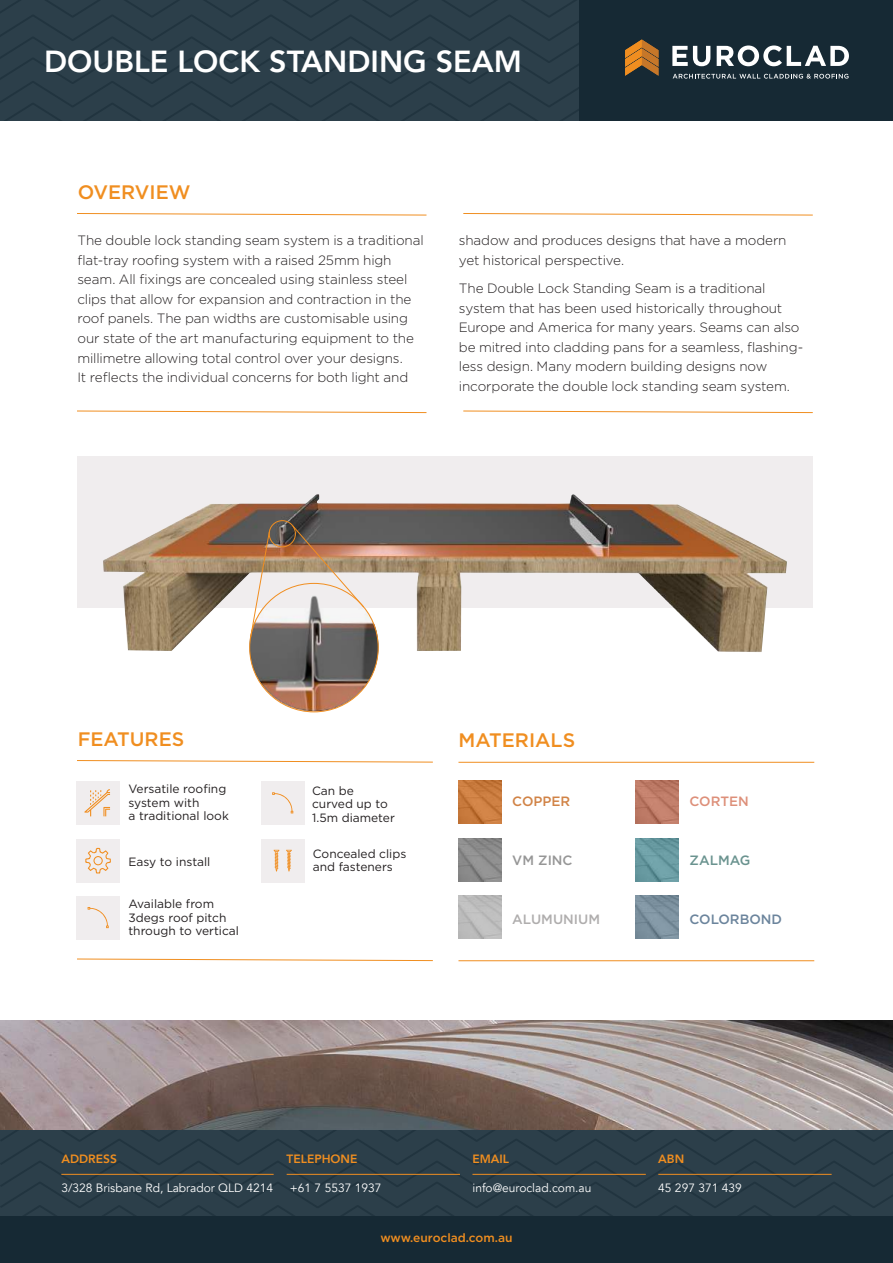
<style>
.page{position:relative;width:893px;height:1263px;background:#fff}
.page>*{position:absolute;margin:0;border:0;box-sizing:border-box;transform-origin:0 0}
.t1{font:800 30.45px "Avenir";color:#fff}
.t2{font:500 19.5px "Gotham";color:#f08e20}
.t3{font:300 13.5px/19.5px "Gotham HTF";letter-spacing:-.01em;color:#231f20}
.t4{font:500 13.5px "Gotham HTF";color:#afadad}
.t5{font:500 13.5px "Gotham HTF";color:#6b849c}
.t6{font:500 13.5px "Gotham HTF";color:#d18346}
.t7{font:500 13.5px "Gotham HTF";color:#dd8f79}
.t8{font:500 13.5px "Gotham HTF";color:#969696}
.t9{font:500 13.5px "Gotham HTF";color:#6a938f}
.t10{font:12px/13.5px "Gotham HTF";color:#231f20}
.t11{font:12px "Avenir";color:#fff}
.t12{font:800 12px "Avenir";color:#f08e20}
.t13{font:500 12px "Gotham";color:#f08e20}
</style>
<div class="page">
<div style="left:77px;top:456px;width:736px;height:151px;background:#f0edee"></div>
<div style="left:0;top:1216px;width:893px;height:47px;background:#162934"></div>
<div style="left:579px;top:0;width:314px;height:121px;background:#162934"></div>
<div style="left:77px;top:896px;width:43px;height:43px;background:#f0edee"></div>
<div style="left:76px;top:781px;width:44px;height:43px;background:#f0edee"></div>
<div style="left:261px;top:781px;width:43px;height:43px;background:#f0edee"></div>
<div style="left:76px;top:839px;width:44px;height:43px;background:#f0edee"></div>
<div style="left:261px;top:839px;width:43px;height:43px;background:#f0edee"></div>
<svg style="left:77px;top:760px;width:356px;height:3px"></svg>
<svg style="left:77px;top:213px;width:350px;height:3px"></svg>
<svg style="left:77px;top:410px;width:350px;height:3px"></svg>
<svg style="left:463px;top:213px;width:350px;height:3px"></svg>
<svg style="left:463px;top:410px;width:350px;height:3px"></svg>
<svg style="left:77px;top:958px;width:356px;height:3px"></svg>
<svg style="left:286px;top:850px;width:6px;height:22px"></svg>
<svg style="left:274px;top:850px;width:5px;height:22px"></svg>
<svg style="left:84px;top:789px;width:26px;height:27px"></svg>
<svg style="left:85px;top:848px;width:26px;height:26px"></svg>
<svg style="left:272px;top:792px;width:21px;height:21px"></svg>
<svg style="left:88px;top:907px;width:21px;height:21px"></svg>
<img style="left:459px;top:838px;width:43px;height:43px">
<hr style="left:458px;top:762px;width:356px;height:1px;background:#f08e20">
<hr style="left:458px;top:960px;width:356px;height:1px;background:#f08e20">
<svg style="left:635px;top:780px;width:44px;height:44px;background:#bc7965"></svg>
<div style="left:459px;top:895px;width:43px;height:43px;background:#bcbcbc"></div>
<svg style="left:635px;top:895px;width:44px;height:43px;background:#7a8f9d"></svg>
<svg style="left:635px;top:838px;width:44px;height:43px;background:#6799a0"></svg>
<svg style="left:458px;top:780px;width:44px;height:44px;background:#c87a3d"></svg>
<svg style="left:0;top:1130px;width:893px;height:86px;background:#2b3d48"></svg>
<hr style="left:61px;top:1174px;width:213px;height:1px;background:#f08e20">
<hr style="left:287px;top:1174px;width:173px;height:1px;background:#f08e20">
<hr style="left:472px;top:1174px;width:174px;height:1px;background:#f08e20">
<hr style="left:658px;top:1174px;width:174px;height:1px;background:#f08e20">
<svg style="left:0;top:0;width:658px;height:121px;background:#2a3c46"></svg>
<svg style="left:672px;top:46px;width:38px;height:20px"></svg>
<svg style="left:717px;top:46px;width:132px;height:20px"></svg>
<svg style="left:673px;top:74px;width:175px;height:5px"></svg>
<img style="left:0;top:1020px;width:893px;height:110px">
<img style="left:103px;top:494px;width:684px;height:158px">
<img style="left:249px;top:582px;width:130px;height:130px">
<div style="left:269px;top:520px;width:27px;height:27px;border:1px solid #f08e20;border-radius:50%"></div>
<svg style="left:292px;top:525px;width:73px;height:83px"></svg>
<svg style="left:249px;top:531px;width:21px;height:108px"></svg>
<h1 class="t1" style="left:44px;top:37px;width:479px">DOUBLE LOCK STANDING SEAM</h1>
<h2 class="t2" style="left:78px;top:179px;width:114px">OVERVIEW</h2>
<p class="t3" style="left:77px;top:231px;width:348px">The double lock standing seam system is a traditional flat-tray roofing system with a raised 25mm high seam. All fixings are concealed using stainless steel clips that allow for expansion and contraction in the roof panels. The pan widths are customisable using our state of the art manufacturing equipment to the millimetre allowing total control over your designs.<br>It reflects the individual concerns for both light and</p>
<p class="t3" style="left:459px;top:231px;width:329px">shadow and produces designs that have a modern yet historical perspective.</p>
<p class="t3" style="left:459px;top:278px;width:346px">The Double Lock Standing Seam is a traditional system that has been used historically throughout Europe and America for many years. Seams can also be mitred into cladding pans for a seamless, flashing&shy;less design. Many modern building designs now incorporate the double lock standing seam system.</p>
<h2 class="t2" style="left:78px;top:726px;width:108px">FEATURES</h2>
<p class="t10" style="left:128px;top:782px;width:102px">Versatile roofing system with<br>a traditional look</p>
<p class="t10" style="left:312px;top:783px;width:84px">Can be curved up to<br>1.5m diameter</p>
<p class="t10" style="left:128px;top:854px;width:84px">Easy to install</p>
<p class="t10" style="left:313px;top:847px;width:95px">Concealed clips and fasteners</p>
<p class="t10" style="left:128px;top:897px;width:112px">Available from<br>3degs roof pitch through to vertical</p>
<h2 class="t2" style="left:459px;top:727px;width:118px">MATERIALS</h2>
<p class="t6" style="left:512px;top:794px;width:60px">COPPER</p>
<p class="t7" style="left:689px;top:794px;width:61px">CORTEN</p>
<p class="t8" style="left:512px;top:853px;width:62px">VM ZINC</p>
<p class="t9" style="left:689px;top:853px;width:62px">ZALMAG</p>
<p class="t4" style="left:512px;top:911px;width:89px">ALUMUNIUM</p>
<p class="t5" style="left:689px;top:911px;width:94px">COLORBOND</p>
<p class="t12" style="left:61px;top:1149px;width:57px">ADDRESS</p>
<p class="t11" style="left:61px;top:1180px;width:213px">3/328 Brisbane Rd, Labrador QLD 4214</p>
<p class="t12" style="left:287px;top:1149px;width:72px">TELEPHONE</p>
<p class="t11" style="left:290px;top:1180px;width:93px">+61 7 5537 1937</p>
<p class="t12" style="left:472px;top:1149px;width:38px">EMAIL</p>
<p class="t11" style="left:472px;top:1180px;width:120px">info@euroclad.com.au</p>
<p class="t12" style="left:658px;top:1149px;width:27px">ABN</p>
<p class="t11" style="left:658px;top:1180px;width:85px">45 297 371 439</p>
<p class="t13" style="left:380px;top:1229px;width:134px">www.euroclad.com.au</p>
</div>
